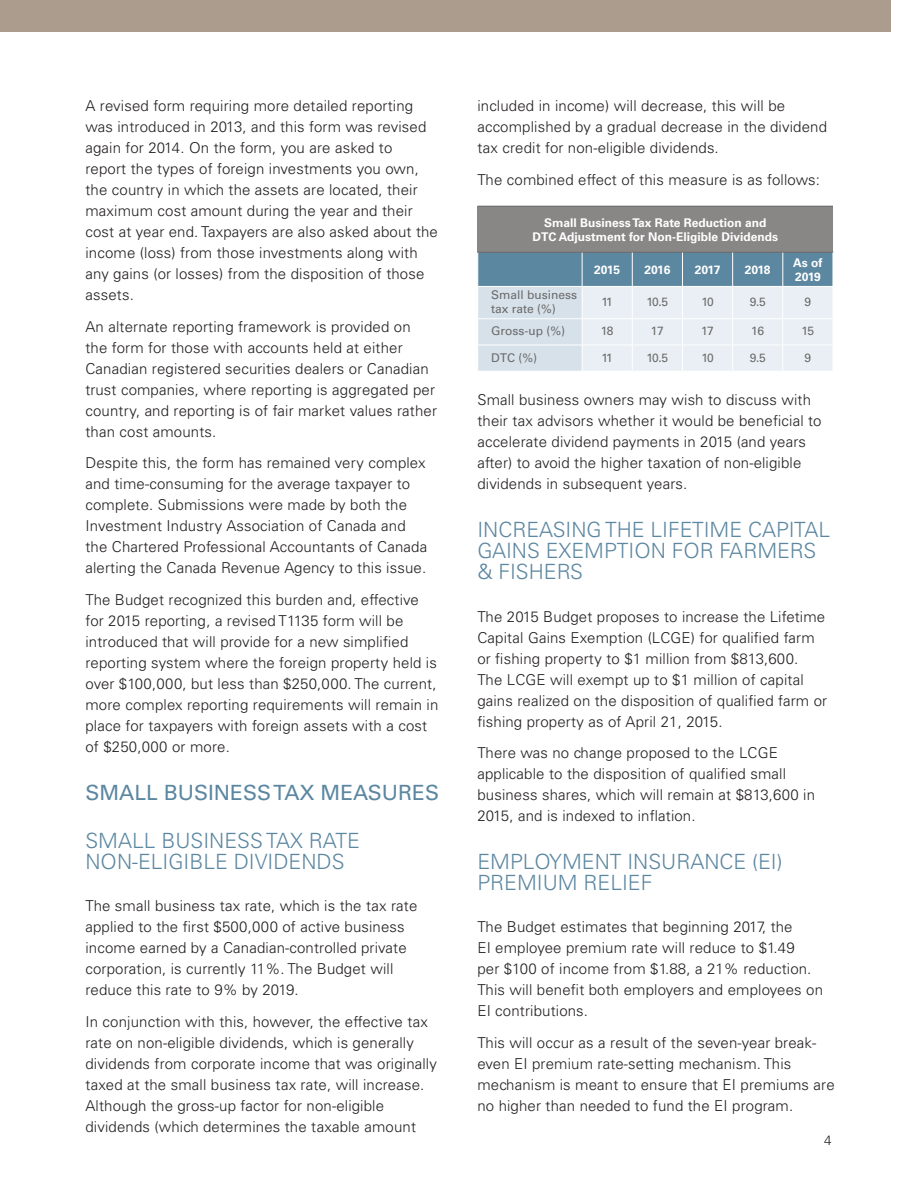
<style>
.page{position:relative;width:918px;height:1188px;background:#fff}
.page>*{position:absolute;margin:0;border:0;box-sizing:border-box;transform-origin:0 0}
.Main_Subhead_2__No_l{font:300 21px/21px "Univers";color:#5c87a1}
.Main_Subhead_1{font:21px "Univers";color:#5c87a1}
.body_text{font:300 15px/21px "Univers";letter-spacing:.01em;color:#231f20}
.t1{font:300 13.5px "Univers";color:#231f20}
.Heading{font:700 12px/14.4px "Univers";color:#fff;text-align:center}
.Body_Text{font:12px/14.4px "Univers";color:#6b6a69}
.Body_Text__center_al{font:12px "Univers";letter-spacing:-.085em;color:#6b6a69}
.Subheading_1__center{font:700 12px/14.4px "Univers";color:#fff}
</style>
<div class="page">
<div style="left:0;top:0;width:891px;height:32px;background:#ab9c8e"></div>
<div style="left:478px;top:206px;width:355px;height:46px;background:#898686"></div>
<hr style="left:478px;top:206px;width:104px;height:1px;background:#6b6a69">
<hr style="left:582px;top:206px;width:50px;height:1px;background:#6b6a69">
<hr style="left:632px;top:206px;width:50px;height:1px;background:#6b6a69">
<hr style="left:682px;top:206px;width:51px;height:1px;background:#6b6a69">
<hr style="left:733px;top:206px;width:50px;height:1px;background:#6b6a69">
<hr style="left:783px;top:206px;width:50px;height:1px;background:#6b6a69">
<svg style="left:477px;top:252px;width:357px;height:119px;background:#bfcfda"></svg>
<hr style="left:783px;top:286px;width:50px;height:1px;background:#fff">
<hr style="left:782px;top:287px;width:1px;height:31px;background:#fff">
<hr style="left:833px;top:287px;width:1px;height:31px;background:#fff">
<hr style="left:783px;top:318px;width:50px;height:1px;background:#fff">
<p class="body_text" style="left:86px;top:95px;width:354px">A revised form requiring more detailed reporting was introduced in 2013, and this form was revised again for 2014. On the form, you are asked to<br>report the types of foreign investments you own, the country in which the assets are located, their maximum cost amount during the year and their cost at year end. Taxpayers are also asked about the income (loss) from those investments along with any gains (or losses) from the disposition of those assets.</p>
<p class="body_text" style="left:86px;top:316px;width:353px">An alternate reporting framework is provided on<br>the form for those with accounts held at either Canadian registered securities dealers or Canadian trust companies, where reporting is aggregated per country, and reporting is of fair market values rather than cost amounts.</p>
<p class="body_text" style="left:86px;top:452px;width:343px">Despite this, the form has remained very complex and time-consuming for the average taxpayer to complete. Submissions were made by both the Investment Industry Association of Canada and the Chartered Professional Accountants of Canada alerting the Canada Revenue Agency to this issue.</p>
<p class="body_text" style="left:86px;top:589px;width:354px">The Budget recognized this burden and, effective for 2015 reporting, a revised T1135 form will be introduced that will provide for a new simplified reporting system where the foreign property held is over $100,000, but less than $250,000. The current, more complex reporting requirements will remain in place for taxpayers with foreign assets with a cost of $250,000 or more.</p>
<p class="Main_Subhead_1" style="left:86px;top:780px;width:355px">SMALL BUSINESS TAX MEASURES</p>
<p class="Main_Subhead_2__No_l" style="left:86px;top:830px;width:276px">SMALL BUSINESS TAX RATE<br>NON-ELIGIBLE DIVIDENDS</p>
<p class="body_text" style="left:86px;top:895px;width:333px">The small business tax rate, which is the tax rate applied to the first $500,000 of active business income earned by a Canadian-controlled private corporation, is currently 11%. The Budget will reduce this rate to 9% by 2019.</p>
<p class="body_text" style="left:86px;top:1011px;width:353px">In conjunction with this, however, the effective tax rate on non-eligible dividends, which is generally dividends from corporate income that was originally taxed at the small business tax rate, will increase.<br>Although the gross-up factor for non-eligible dividends (which determines the taxable amount</p>
<p class="body_text" style="left:477px;top:95px;width:351px">included in income) will decrease, this will be accomplished by a gradual decrease in the dividend tax credit for non-eligible dividends.</p>
<p class="body_text" style="left:477px;top:169px;width:344px">The combined effect of this measure is as follows:</p>
<p class="Heading" style="left:532px;top:215px;width:247px">Small Business Tax Rate Reduction and<br>DTC Adjustment for Non-Eligible Dividends</p>
<p class="Subheading_1__center" style="left:594px;top:263px;width:28px">2015</p>
<p class="Subheading_1__center" style="left:644px;top:263px;width:28px">2016</p>
<p class="Subheading_1__center" style="left:695px;top:263px;width:27px">2017</p>
<p class="Subheading_1__center" style="left:745px;top:263px;width:27px">2018</p>
<p class="Subheading_1__center" style="left:793px;top:255px;width:31px">As of<br>2019</p>
<p class="Body_Text" style="left:491px;top:288px;width:88px">Small business tax rate (%)</p>
<p class="Body_Text__center_al" style="left:602px;top:295px;width:13px">11</p>
<p class="Body_Text__center_al" style="left:647px;top:295px;width:23px">10.5</p>
<p class="Body_Text__center_al" style="left:701px;top:295px;width:14px">10</p>
<p class="Body_Text__center_al" style="left:750px;top:295px;width:17px">9.5</p>
<p class="Body_Text__center_al" style="left:805px;top:295px;width:8px">9</p>
<p class="Body_Text" style="left:491px;top:324px;width:75px">Gross-up (%)</p>
<p class="Body_Text__center_al" style="left:601px;top:324px;width:14px">18</p>
<p class="Body_Text__center_al" style="left:651px;top:324px;width:14px">17</p>
<p class="Body_Text__center_al" style="left:701px;top:324px;width:14px">17</p>
<p class="Body_Text__center_al" style="left:751px;top:324px;width:14px">16</p>
<p class="Body_Text__center_al" style="left:801px;top:324px;width:14px">15</p>
<p class="Body_Text" style="left:491px;top:350px;width:47px">DTC (%)</p>
<p class="Body_Text__center_al" style="left:602px;top:350px;width:13px">11</p>
<p class="Body_Text__center_al" style="left:647px;top:350px;width:23px">10.5</p>
<p class="Body_Text__center_al" style="left:701px;top:350px;width:14px">10</p>
<p class="Body_Text__center_al" style="left:750px;top:350px;width:17px">9.5</p>
<p class="Body_Text__center_al" style="left:805px;top:350px;width:8px">9</p>
<p class="body_text" style="left:477px;top:389px;width:346px">Small business owners may wish to discuss with their tax advisors whether it would be beneficial to accelerate dividend payments in 2015 (and years after) to avoid the higher taxation of non-eligible dividends in subsequent years.</p>
<p class="Main_Subhead_2__No_l" style="left:477px;top:519px;width:354px">INCREASING THE LIFETIME CAPITAL<br>GAINS EXEMPTION FOR FARMERS &amp; FISHERS</p>
<p class="body_text" style="left:477px;top:606px;width:351px">The 2015 Budget proposes to increase the Lifetime Capital Gains Exemption (LCGE) for qualified farm or fishing property to $1 million from $813,600.<br>The LCGE will exempt up to $1 million of capital gains realized on the disposition of qualified farm or fishing property as of April 21, 2015.</p>
<p class="body_text" style="left:477px;top:742px;width:339px">There was no change proposed to the LCGE applicable to the disposition of qualified small business shares, which will remain at $813,600 in 2015, and is indexed to inflation.</p>
<p class="Main_Subhead_2__No_l" style="left:477px;top:851px;width:307px">EMPLOYMENT INSURANCE (EI)<br>PREMIUM RELIEF</p>
<p class="body_text" style="left:477px;top:917px;width:347px">The Budget estimates that beginning 2017, the<br>EI employee premium rate will reduce to $1.49<br>per $100 of income from $1.88, a 21% reduction.<br>This will benefit both employers and employees on EI contributions.</p>
<p class="body_text" style="left:477px;top:1032px;width:359px">This will occur as a result of the seven-year break&shy;even EI premium rate-setting mechanism. This mechanism is meant to ensure that EI premiums are no higher than needed to fund the EI program.</p>
<p class="t1" style="left:824px;top:1132px;width:9px">4</p>
</div>
